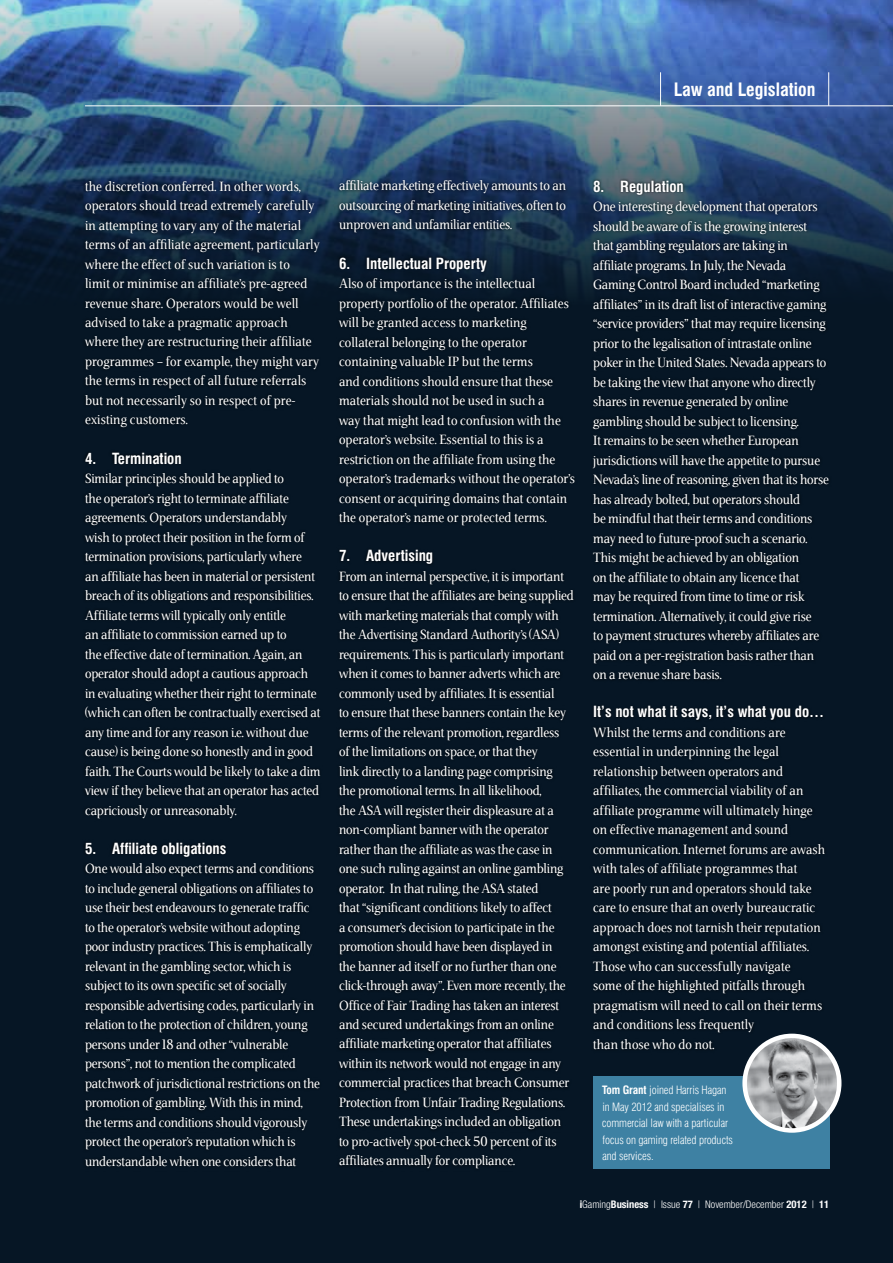
<style>
.page{position:relative;width:893px;height:1263px;background:#fff}
.page>*{position:absolute;margin:0;border:0;box-sizing:border-box;transform-origin:0 0}
.t1{font:700 condensed 18px "Swiss 721 BT";color:#fff}
.t2{font:700 condensed 15px "Swiss 721 BT";color:#fff}
.t3{font:13.5px/19.5px "Veritas";letter-spacing:-.01em;color:#fff}
.t4{font:13.5px/19.5px "Veritas";letter-spacing:.01em;color:#fff}
.t5{font:300 condensed 11.25px/16.5px "Swiss 721 BT";letter-spacing:-.01em;color:#fff}
.t6{font:300 condensed 10.5px "Helvetica Neue";color:#fff}
.s1{font-weight:700}
</style>
<div class="page">
<img style="left:0;top:0;width:893px;height:1263px">
<div style="left:81px;top:178px;width:750px;height:993px;background:#000;opacity:.85"></div>
<hr style="left:85px;top:105px;width:808px;height:1px;background:#fff">
<hr style="left:660px;top:72px;width:1px;height:34px;background:#fff">
<hr style="left:828px;top:72px;width:1px;height:34px;background:#fff">
<div style="left:593px;top:1077px;width:236px;height:92px;background:#3e81a3"></div>
<img style="left:745px;top:1036px;width:94px;height:94px;border-radius:47px">
<div style="left:742px;top:1034px;width:99px;height:99px;border:4px solid #fff;border-radius:50%"></div>
<h1 class="t1" style="left:674px;top:79px;width:143px">Law and Legislation</h1>
<p class="t4" style="left:85px;top:176px;width:236px">the discretion conferred. In other words, operators should tread extremely carefully in attempting to vary any of the material terms of an affiliate agreement, particularly where the effect of such variation is to<br>limit or minimise an affiliate’s pre-agreed revenue share. Operators would be well advised to take a pragmatic approach where they are restructuring their affiliate programmes – for example, they might vary the terms in respect of all future referrals but not necessarily so in respect of pre&shy;existing customers.</p>
<p class="t2" style="left:85px;top:449px;width:98px">4. Termination</p>
<p class="t3" style="left:85px;top:469px;width:237px">Similar principles should be applied to<br>the operator’s right to terminate affiliate agreements. Operators understandably<br>wish to protect their position in the form of termination provisions, particularly where<br>an affiliate has been in material or persistent breach of its obligations and responsibilities.<br>Affiliate terms will typically only entitle<br>an affiliate to commission earned up to<br>the effective date of termination. Again, an operator should adopt a cautious approach in evaluating whether their right to terminate (which can often be contractually exercised at any time and for any reason i.e. without due cause) is being done so honestly and in good faith. The Courts would be likely to take a dim view if they believe that an operator has acted capriciously or unreasonably.</p>
<p class="t2" style="left:85px;top:839px;width:143px">5. Affiliate obligations</p>
<p class="t3" style="left:85px;top:859px;width:237px">One would also expect terms and conditions to include general obligations on affiliates to use their best endeavours to generate traffic to the operator’s website without adopting poor industry practices. This is emphatically relevant in the gambling sector, which is subject to its own specific set of socially responsible advertising codes, particularly in relation to the protection of children, young persons under 18 and other “vulnerable persons”, not to mention the complicated patchwork of jurisdictional restrictions on the promotion of gambling. With this in mind, the terms and conditions should vigorously protect the operator’s reputation which is understandable when one considers that</p>
<p class="t3" style="left:339px;top:176px;width:228px;text-align:justify">affiliate marketing effectively amounts to an outsourcing of marketing initiatives, often to unproven and unfamiliar entities.</p>
<p class="t2" style="left:339px;top:254px;width:149px">6. Intellectual Property</p>
<p class="t3" style="left:339px;top:274px;width:237px">Also of importance is the intellectual property portfolio of the operator. Affiliates will be granted access to marketing collateral belonging to the operator containing valuable IP but the terms<br>and conditions should ensure that these materials should not be used in such a<br>way that might lead to confusion with the operator’s website. Essential to this is a restriction on the affiliate from using the operator’s trademarks without the operator’s consent or acquiring domains that contain the operator’s name or protected terms.</p>
<p class="t2" style="left:339px;top:547px;width:96px">7. Advertising</p>
<p class="t3" style="left:339px;top:566px;width:236px">From an internal perspective, it is important to ensure that the affiliates are being supplied with marketing materials that comply with the Advertising Standard Authority’s (ASA) requirements. This is particularly important when it comes to banner adverts which are commonly used by affiliates. It is essential<br>to ensure that these banners contain the key terms of the relevant promotion, regardless<br>of the limitations on space, or that they<br>link directly to a landing page comprising<br>the promotional terms. In all likelihood,<br>the ASA will register their displeasure at a non-compliant banner with the operator rather than the affiliate as was the case in one such ruling against an online gambling operator. In that ruling, the ASA stated<br>that “significant conditions likely to affect<br>a consumer’s decision to participate in the promotion should have been displayed in<br>the banner ad itself or no further than one click-through away”. Even more recently, the Office of Fair Trading has taken an interest and secured undertakings from an online affiliate marketing operator that affiliates within its network would not engage in any commercial practices that breach Consumer Protection from Unfair Trading Regulations.<br>These undertakings included an obligation to pro-actively spot-check 50 percent of its affiliates annually for compliance.</p>
<p class="t2" style="left:593px;top:177px;width:92px">8. Regulation</p>
<p class="t3" style="left:593px;top:197px;width:237px">One interesting development that operators should be aware of is the growing interest that gambling regulators are taking in affiliate programs. In July, the Nevada Gaming Control Board included “marketing affiliates” in its draft list of interactive gaming “service providers” that may require licensing prior to the legalisation of intrastate online poker in the United States. Nevada appears to be taking the view that anyone who directly shares in revenue generated by online gambling should be subject to licensing.<br>It remains to be seen whether European jurisdictions will have the appetite to pursue Nevada’s line of reasoning, given that its horse has already bolted, but operators should<br>be mindful that their terms and conditions may need to future-proof such a scenario.<br>This might be achieved by an obligation<br>on the affiliate to obtain any licence that<br>may be required from time to time or risk termination. Alternatively, it could give rise<br>to payment structures whereby affiliates are paid on a per-registration basis rather than on a revenue share basis.</p>
<p class="t2" style="left:593px;top:703px;width:233px">It’s not what it says, it’s what you do…</p>
<p class="t3" style="left:593px;top:722px;width:233px">Whilst the terms and conditions are essential in underpinning the legal relationship between operators and affiliates, the commercial viability of an affiliate programme will ultimately hinge on effective management and sound communication. Internet forums are awash with tales of affiliate programmes that<br>are poorly run and operators should take care to ensure that an overly bureaucratic approach does not tarnish their reputation amongst existing and potential affiliates.<br>Those who can successfully navigate<br>some of the highlighted pitfalls through pragmatism will need to call on their terms and conditions less frequently<br>than those who do not.</p>
<p class="t5" style="left:602px;top:1082px;width:133px"><span class="s1">Tom Grant</span> joined Harris Hagan in May 2012 and specialises in commercial law with a particular focus on gaming related products and services.</p>
<p class="t6" style="left:580px;top:1198px;width:251px"><span class="s1">i</span>Gaming<span class="s1">Business</span> | Issue <span class="s1">77</span> | November/December <span class="s1">2012</span> | <span class="s1">11</span></p>
</div>
